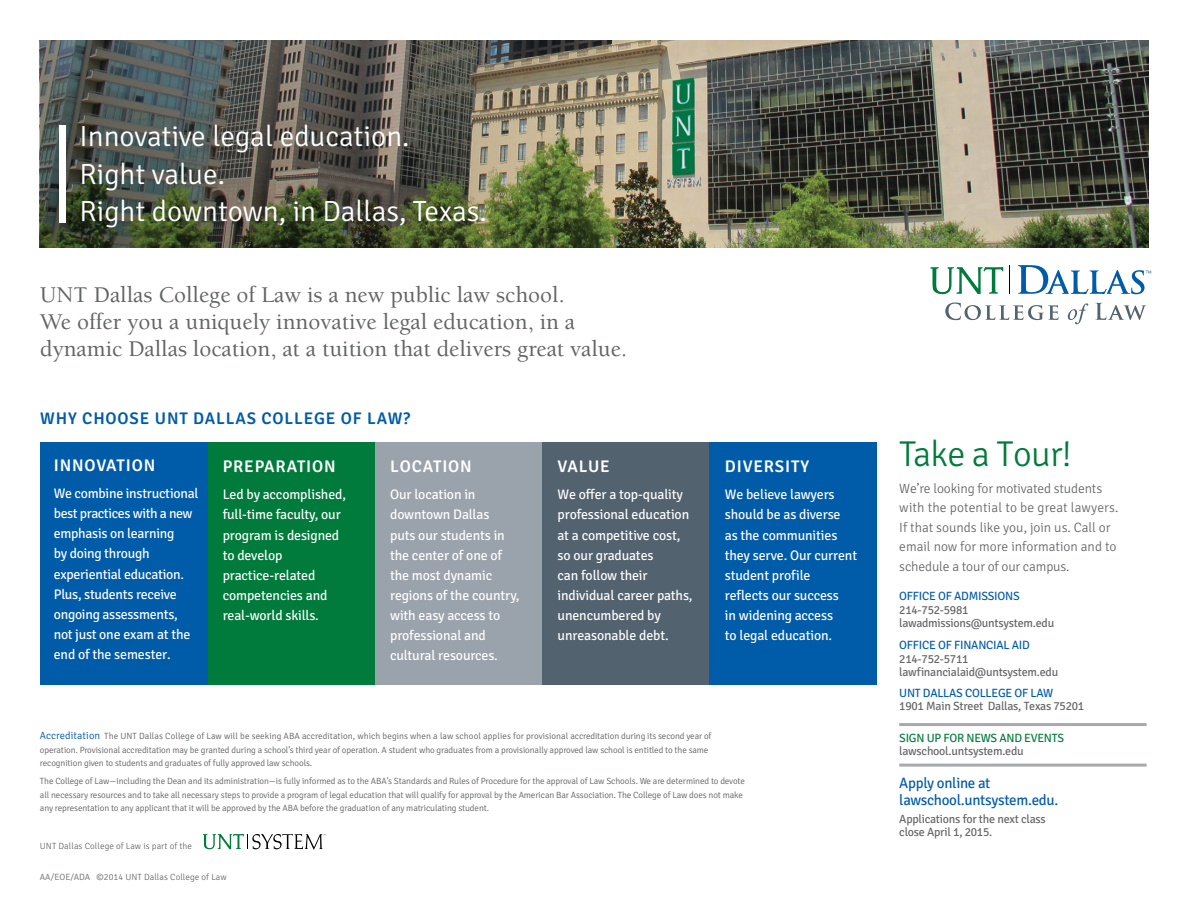
<style>
.page{position:relative;width:1188px;height:918px;background:#fff}
.page>*{position:absolute;margin:0;border:0;box-sizing:border-box;transform-origin:0 0}
.t1{font:300 36px "Signika Negative";letter-spacing:-.02em;color:#007b3b}
.t2{font:300 29.1px/37.7px "Signika";color:#fff}
.t3{font:500 23.1px/27px "Berkeley";color:#636466}
.t4{font:600 16.8px "Signika Negative";letter-spacing:.05em;color:#fff}
.t5{font:600 16.8px "Signika Negative";letter-spacing:.05em;color:#005ba8}
.t6{font:15px/16.5px "Signika Negative";letter-spacing:-.02em;color:#005ba8}
.t7{font:13.8px/20.1px "Signika Negative";letter-spacing:-.01em;color:#fff}
.t8{font:300 13.5px/19.5px "Signika Negative";color:#636466}
.t9{font:12px/13.5px "Signika Negative";letter-spacing:-.02em;color:#636466}
.t10{font:12px "Signika Negative";letter-spacing:-.02em;color:#005ba8}
.t11{font:12px "Signika Negative";letter-spacing:-.02em;color:#007b3b}
.t12{font:300 9px/13.5px "Signika";letter-spacing:-.01em;color:#636466}
.t13{font:300 9px "Signika Negative";letter-spacing:.01em;color:#636466}
.s1{font-size:10.5px;color:#005ba8}
</style>
<div class="page">
<img style="left:799px;top:40px;width:350px;height:208px">
<svg style="left:203px;top:834px;width:122px;height:16px"></svg>
<div style="left:701px;top:442px;width:175px;height:242px;background:#005ba8"></div>
<div style="left:534px;top:442px;width:175px;height:242px;background:#53626f"></div>
<div style="left:366px;top:442px;width:176px;height:242px;background:#9aa2ac"></div>
<div style="left:194px;top:442px;width:181px;height:242px;background:#007b3b"></div>
<div style="left:40px;top:442px;width:167px;height:242px;background:#005ba8"></div>
<svg style="left:1018px;top:265px;width:133px;height:29px"></svg>
<svg style="left:930px;top:267px;width:73px;height:27px"></svg>
<svg style="left:945px;top:303px;width:114px;height:17px"></svg>
<svg style="left:1068px;top:303px;width:20px;height:21px"></svg>
<svg style="left:1095px;top:303px;width:51px;height:17px"></svg>
<img style="left:40px;top:40px;width:759px;height:208px">
<div style="left:59px;top:125px;width:6px;height:97px;background:#fff"></div>
<hr style="left:899px;top:764px;width:248px;height:3px;background:#a7a9ac">
<hr style="left:899px;top:723px;width:248px;height:3px;background:#a7a9ac">
<h2 class="t2" style="left:80px;top:118px;width:409px">Innovative legal education.<br>Right value.<br>Right downtown, in Dallas, Texas.</h2>
<h3 class="t3" style="left:40px;top:282px;width:588px">UNT Dallas College of Law is a new public law school.<br>We offer you a uniquely innovative legal education, in a dynamic Dallas location, at a tuition that delivers great value.</h3>
<h3 class="t5" style="left:40px;top:409px;width:372px">WHY CHOOSE UNT DALLAS COLLEGE OF LAW?</h3>
<h3 class="t4" style="left:54px;top:456px;width:103px">INNOVATION</h3>
<h3 class="t7" style="left:54px;top:483px;width:146px">We combine instructional best practices with a new emphasis on learning<br>by doing through experiential education.<br>Plus, students receive ongoing assessments, not just one exam at the end of the semester.</h3>
<h3 class="t4" style="left:223px;top:457px;width:115px">PREPARATION</h3>
<h3 class="t7" style="left:223px;top:484px;width:125px">Led by accomplished, full-time faculty, our program is designed to develop practice-related competencies and real-world skills.</h3>
<h3 class="t4" style="left:390px;top:457px;width:83px">LOCATION</h3>
<h3 class="t7" style="left:390px;top:484px;width:131px">Our location in downtown Dallas<br>puts our students in the center of one of the most dynamic regions of the country, with easy access to professional and cultural resources.</h3>
<h3 class="t4" style="left:558px;top:457px;width:54px">VALUE</h3>
<h3 class="t7" style="left:558px;top:484px;width:137px">We offer a top-quality professional education at a competitive cost, so our graduates<br>can follow their individual career paths, unencumbered by unreasonable debt.</h3>
<h3 class="t4" style="left:725px;top:457px;width:86px">DIVERSITY</h3>
<h3 class="t7" style="left:725px;top:484px;width:134px">We believe lawyers should be as diverse<br>as the communities they serve. Our current student profile reflects our success<br>in widening access<br>to legal education.</h3>
<p class="t12" style="left:40px;top:730px;width:673px"><span class="s1">Accreditation</span> The UNT Dallas College of Law will be seeking ABA accreditation, which begins when a law school applies for provisional accreditation during its second year of operation. Provisional accreditation may be granted during a school’s third year of operation. A student who graduates from a provisionally approved law school is entitled to the same recognition given to students and graduates of fully approved law schools.</p>
<p class="t12" style="left:40px;top:775px;width:706px">The College of Law—including the Dean and its administration—is fully informed as to the ABA’s Standards and Rules of Procedure for the approval of Law Schools. We are determined to devote all necessary resources and to take all necessary steps to provide a program of legal education that will qualify for approval by the American Bar Association. The College of Law does not make any representation to any applicant that it will be approved by the ABA before the graduation of any matriculating student.</p>
<p class="t13" style="left:40px;top:841px;width:154px">UNT Dallas College of Law is part of the</p>
<p class="t13" style="left:40px;top:872px;width:188px">AA/EOE/ADA ©2014 UNT Dallas College of Law</p>
<h1 class="t1" style="left:899px;top:435px;width:174px">Take a Tour!</h1>
<h3 class="t8" style="left:899px;top:479px;width:221px">We’re looking for motivated students with the potential to be great lawyers.<br>If that sounds like you, join us. Call or email now for more information and to schedule a tour of our campus.</h3>
<h3 class="t10" style="left:899px;top:589px;width:122px">OFFICE OF ADMISSIONS</h3>
<h3 class="t9" style="left:899px;top:603px;width:156px">214-752-5981 lawadmissions@untsystem.edu</h3>
<h3 class="t10" style="left:899px;top:638px;width:132px">OFFICE OF FINANCIAL AID</h3>
<h3 class="t9" style="left:899px;top:652px;width:161px">214-752-5711 lawfinancialaid@untsystem.edu</h3>
<h3 class="t10" style="left:899px;top:686px;width:155px">UNT DALLAS COLLEGE OF LAW</h3>
<h3 class="t9" style="left:899px;top:699px;width:187px">1901 Main Street Dallas, Texas 75201</h3>
<h3 class="t11" style="left:899px;top:731px;width:166px">SIGN UP FOR NEWS AND EVENTS</h3>
<h3 class="t9" style="left:899px;top:744px;width:126px">lawschool.untsystem.edu</h3>
<h3 class="t6" style="left:899px;top:775px;width:161px">Apply online at lawschool.untsystem.edu.</h3>
<h3 class="t9" style="left:899px;top:812px;width:148px">Applications for the next class close April 1, 2015.</h3>
</div>
